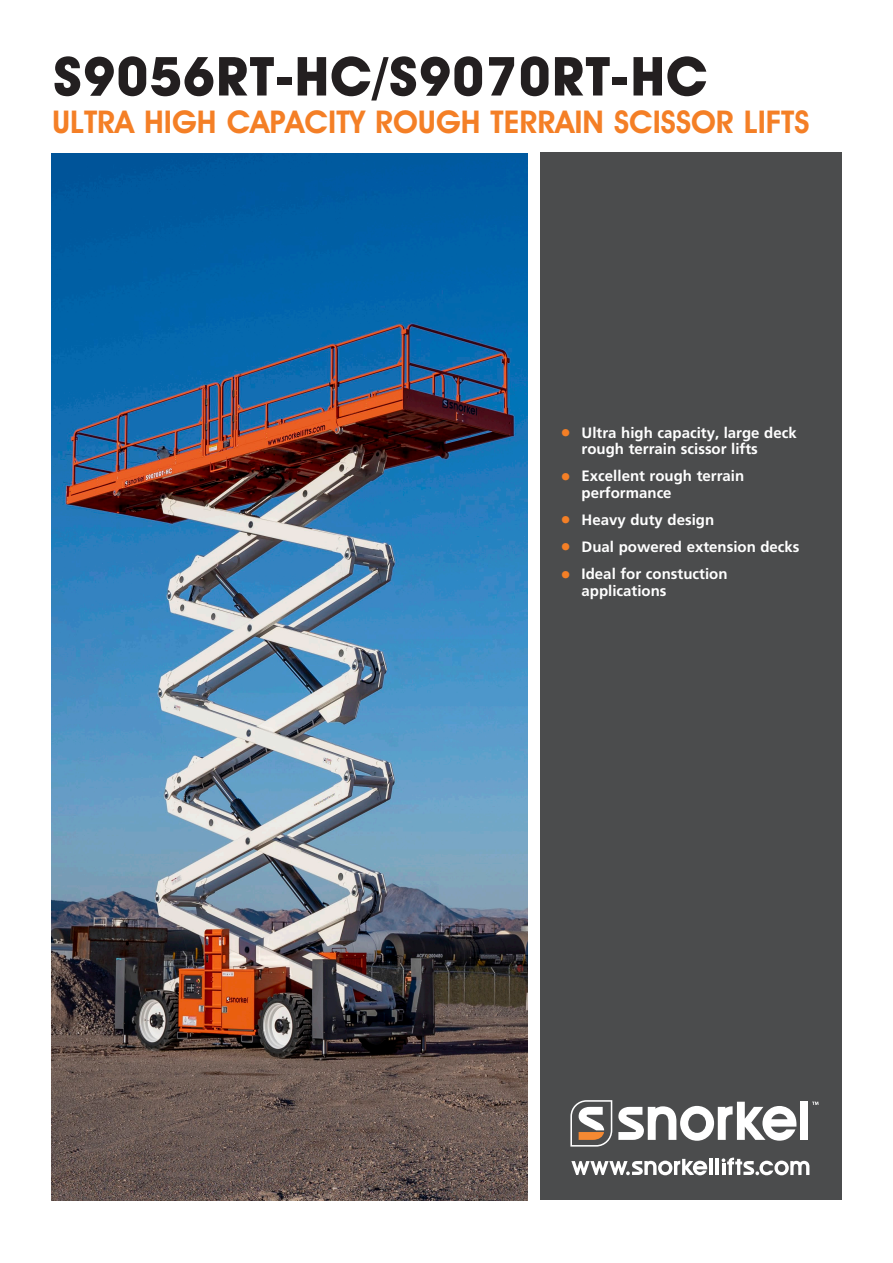
<style>
.page{position:relative;width:893px;height:1263px;background:#fff}
.page>*{position:absolute;margin:0;border:0;box-sizing:border-box;transform-origin:0 0}
.t1{font:700 54px "Avant Garde IT Cby BT";letter-spacing:.02em;color:#231f20}
.t2{font:600 31.5px "Avant Garde IT Cby BT";color:#f47f26}
.t3{font:700 15px/16.5px "Frutiger";color:#fff}
.s1{font-size:21px;color:#f47f26}
</style>
<div class="page">
<div style="left:540px;top:152px;width:301px;height:1047px;background:#4b4c4d"></div>
<hr style="left:709px;top:1159px;width:3px;height:16px;background:#fff">
<hr style="left:716px;top:1159px;width:3px;height:16px;background:#fff">
<svg style="left:571px;top:1159px;width:136px;height:16px"></svg>
<svg style="left:722px;top:1157px;width:87px;height:18px"></svg>
<svg style="left:812px;top:1102px;width:6px;height:3px"></svg>
<div style="left:800px;top:1102px;width:8px;height:38px;background:#fff"></div>
<svg style="left:618px;top:1102px;width:178px;height:39px"></svg>
<svg style="left:570px;top:1100px;width:42px;height:46px"></svg>
<img style="left:51px;top:153px;width:476px;height:1047px">
<p class="t1" style="left:53px;top:43px;width:656px">S9056RT-HC/S9070RT-HC</p>
<p class="t2" style="left:52px;top:102px;width:759px">ULTRA HIGH CAPACITY ROUGH TERRAIN SCISSOR LIFTS</p>
<p class="t3" style="left:582px;top:424px;width:217px;text-indent:-21px"><span class="s1">•</span> Ultra high capacity, large deck rough terrain scissor lifts</p>
<p class="t3" style="left:582px;top:468px;width:164px;text-indent:-21px"><span class="s1">•</span> Excellent rough terrain performance</p>
<p class="t3" style="left:560px;top:512px;width:155px"><span class="s1">•</span> Heavy duty design</p>
<p class="t3" style="left:560px;top:539px;width:241px"><span class="s1">•</span> Dual powered extension decks</p>
<p class="t3" style="left:582px;top:566px;width:147px;text-indent:-21px"><span class="s1">•</span> Ideal for constuction applications</p>
</div>
